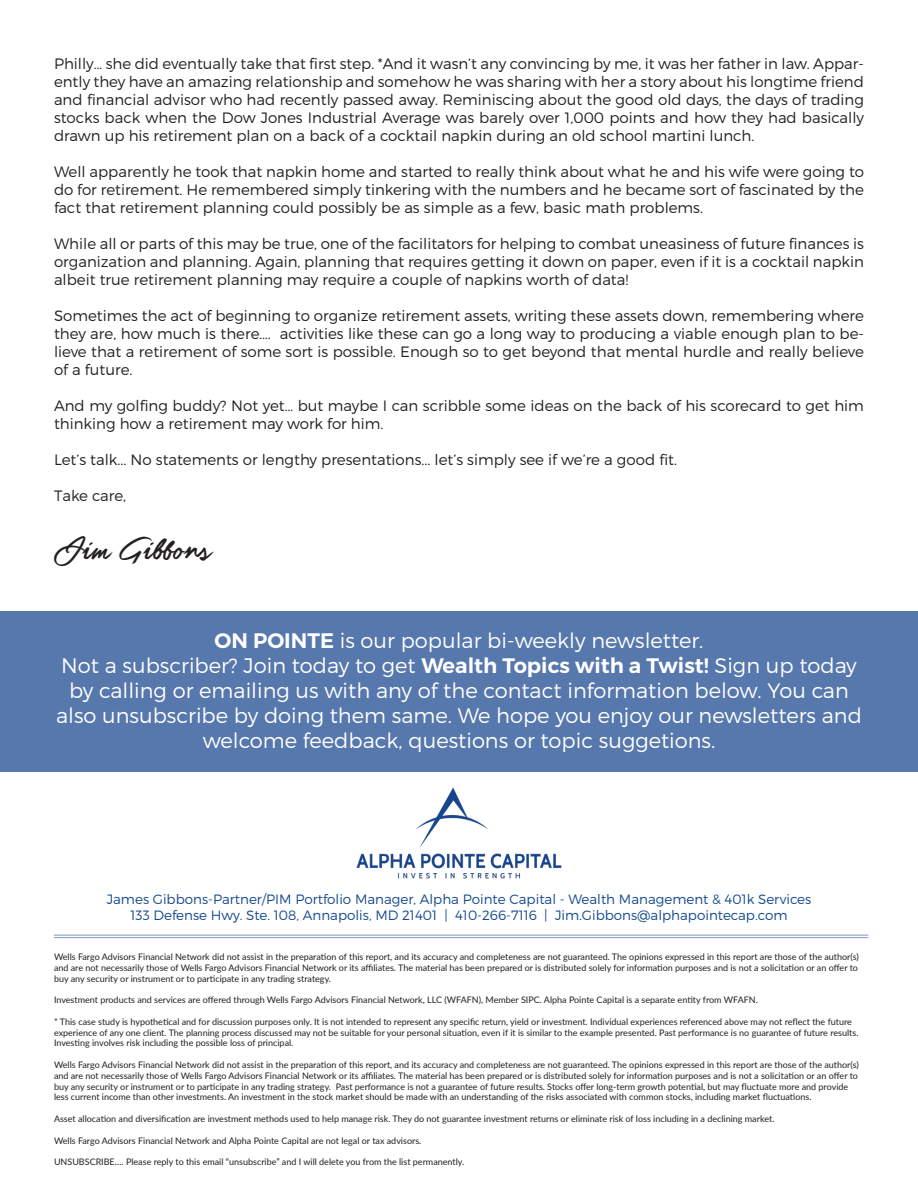
<style>
.page{position:relative;width:918px;height:1188px;background:#fff}
.page>*{position:absolute;margin:0;border:0;box-sizing:border-box;transform-origin:0 0}
.t1{font:36px "Guld Script PERSONALUSEONLY";color:#231f20}
.t2{font:300 21px/25.2px "Montserrat";color:#fff;text-align:center}
.t3{font:300 15px/18px "Montserrat";color:#231f20;text-align:justify}
.t4{font:300 13.5px "Montserrat";color:#15498e}
.t5{font:9px/10.8px "Lato";color:#231f20}
.s1{font-weight:600}
</style>
<div class="page">
<div style="left:0;top:611px;width:918px;height:161px;background:#5678ac"></div>
<img style="left:356px;top:787px;width:206px;height:92px">
<hr style="left:54px;top:935px;width:814px;height:1px;background:#7c96bf">
<hr style="left:54px;top:937px;width:814px;height:1px;background:#7c96bf">
<p class="t3" style="left:54px;top:54px;width:812px">Philly… she did eventually take that first step. *And it wasn’t any convincing by me, it was her father in law. Appar&shy;ently they have an amazing relationship and somehow he was sharing with her a story about his longtime friend and financial advisor who had recently passed away. Reminiscing about the good old days, the days of trading stocks back when the Dow Jones Industrial Average was barely over 1,000 points and how they had basically drawn up his retirement plan on a back of a cocktail napkin during an old school martini lunch.</p>
<p class="t3" style="left:54px;top:162px;width:812px">Well apparently he took that napkin home and started to really think about what he and his wife were going to do for retirement. He remembered simply tinkering with the numbers and he became sort of fascinated by the fact that retirement planning could possibly be as simple as a few, basic math problems.</p>
<p class="t3" style="left:54px;top:234px;width:812px">While all or parts of this may be true, one of the facilitators for helping to combat uneasiness of future finances is organization and planning. Again, planning that requires getting it down on paper, even if it is a cocktail napkin albeit true retirement planning may require a couple of napkins worth of data!</p>
<p class="t3" style="left:54px;top:306px;width:812px">Sometimes the act of beginning to organize retirement assets, writing these assets down, remembering where they are, how much is there…. activities like these can go a long way to producing a viable enough plan to be&shy;lieve that a retirement of some sort is possible. Enough so to get beyond that mental hurdle and really believe of a future.</p>
<p class="t3" style="left:54px;top:396px;width:811px">And my golfing buddy? Not yet… but maybe I can scribble some ideas on the back of his scorecard to get him thinking how a retirement may work for him.</p>
<p class="t3" style="left:54px;top:450px;width:625px">Let’s talk... No statements or lengthy presentations... let’s simply see if we’re a good fit.</p>
<p class="t3" style="left:54px;top:486px;width:74px">Take care,</p>
<p class="t1" style="left:54px;top:529px;width:159px">Jim Gibbons</p>
<p class="t2" style="left:215px;top:627px;width:490px"><span class="s1">ON POINTE</span> is our popular bi-weekly newsletter.</p>
<p class="t2" style="left:56px;top:652px;width:807px">Not a subscriber? Join today to get <span class="s1">Wealth Topics with a Twist!</span> Sign up today by calling or emailing us with any of the contact information below. You can also unsubscribe by doing them same. We hope you enjoy our newsletters and welcome feedback, questions or topic suggetions.</p>
<p class="t4" style="left:107px;top:891px;width:706px">James Gibbons-Partner/PIM Portfolio Manager, Alpha Pointe Capital - Wealth Management &amp; 401k Services</p>
<p class="t4" style="left:131px;top:907px;width:658px">133 Defense Hwy. Ste. 108, Annapolis, MD 21401 | 410-266-7116 | Jim.Gibbons@alphapointecap.com</p>
<p class="t5" style="left:54px;top:951px;width:806px;text-align:justify">Wells Fargo Advisors Financial Network did not assist in the preparation of this report, and its accuracy and completeness are not guaranteed. The opinions expressed in this report are those of the author(s) and are not necessarily those of Wells Fargo Advisors Financial Network or its affiliates. The material has been prepared or is distributed solely for information purposes and is not a solicitation or an offer to buy any security or instrument or to participate in any trading strategy.</p>
<p class="t5" style="left:54px;top:994px;width:705px">Investment products and services are offered through Wells Fargo Advisors Financial Network, LLC (WFAFN), Member SIPC. Alpha Pointe Capital is a separate entity from WFAFN.</p>
<p class="t5" style="left:54px;top:1016px;width:806px">* This case study is hypothetical and for discussion purposes only. It is not intended to represent any specific return, yield or investment. Individual experiences referenced above may not reflect the future experience of any one client. The planning process discussed may not be suitable for your personal situation, even if it is similar to the example presented. Past performance is no guarantee of future results.<br>Investing involves risk including the possible loss of principal.</p>
<p class="t5" style="left:54px;top:1059px;width:806px">Wells Fargo Advisors Financial Network did not assist in the preparation of this report, and its accuracy and completeness are not guaranteed. The opinions expressed in this report are those of the author(s) and are not necessarily those of Wells Fargo Advisors Financial Network or its affiliates. The material has been prepared or is distributed solely for information purposes and is not a solicitation or an offer to buy any security or instrument or to participate in any trading strategy. Past performance is not a guarantee of future results. Stocks offer long-term growth potential, but may fluctuate more and provide less current income than other investments. An investment in the stock market should be made with an understanding of the risks associated with common stocks, including market fluctuations.</p>
<p class="t5" style="left:54px;top:1113px;width:722px">Asset allocation and diversification are investment methods used to help manage risk. They do not guarantee investment returns or eliminate risk of loss including in a declining market.</p>
<p class="t5" style="left:54px;top:1135px;width:369px">Wells Fargo Advisors Financial Network and Alpha Pointe Capital are not legal or tax advisors.</p>
<p class="t5" style="left:54px;top:1156px;width:412px">UNSUBSCRIBE…. Please reply to this email “unsubscribe” and I will delete you from the list permanently.</p>
</div>
